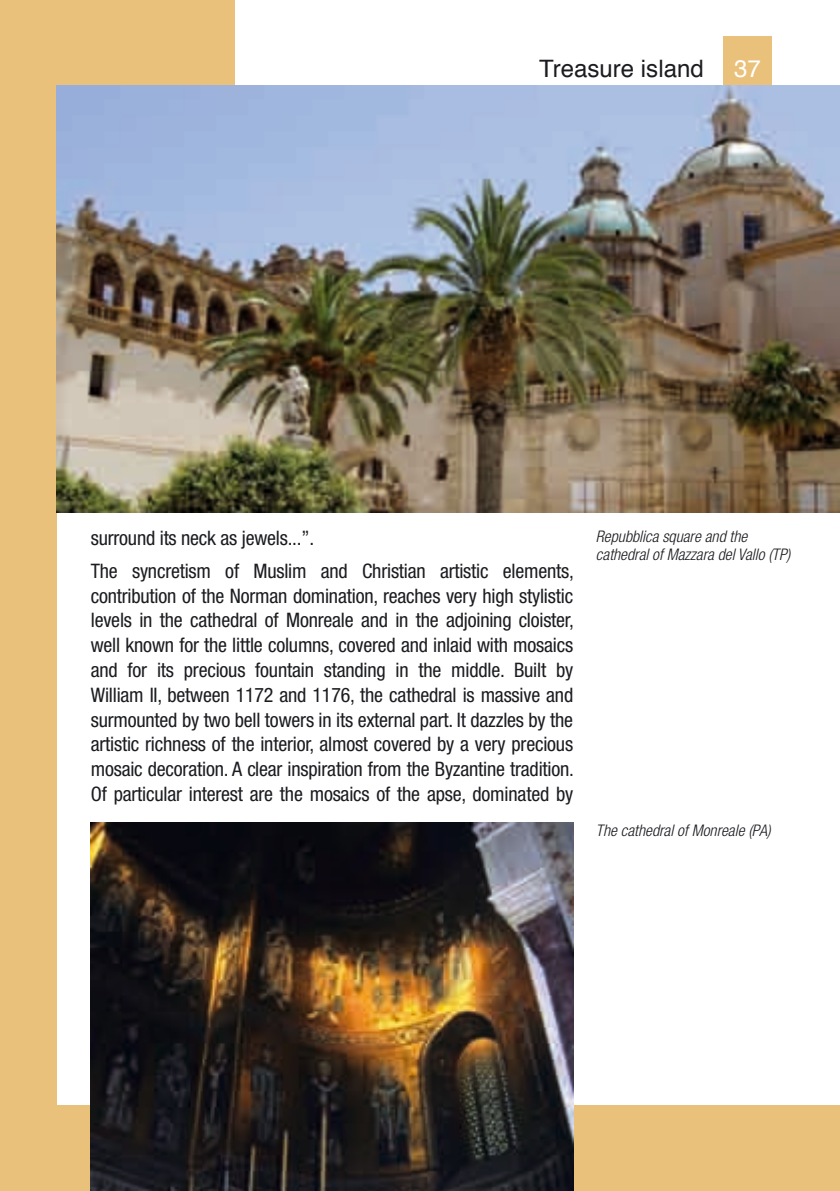
<style>
.page{position:relative;width:840px;height:1191px;background:#fff}
.page>*{position:absolute;margin:0;border:0;box-sizing:border-box;transform-origin:0 0}
.t1{font:24px "Helvetica";color:#1b1c20}
.t2{font:24px "Helvetica";color:#fff}
.t3{font:condensed 20px/24.8px "Helvetica Neue";letter-spacing:-.01em;color:#1b1c20}
.t4{font:italic 300 condensed 16px/18px "Helvetica Neue";color:#1b1c20}
</style>
<div class="page">
<div style="left:0;top:0;width:234px;height:85px;background:#e9c17a"></div>
<div style="left:0;top:0;width:57px;height:1183px;background:#e9c17a"></div>
<div style="left:723px;top:37px;width:48px;height:48px;background:#e9c17a"></div>
<div style="left:0;top:1106px;width:839px;height:85px;background:#e9c17a"></div>
<img style="left:57px;top:85px;width:782px;height:427px">
<img style="left:91px;top:822px;width:482px;height:369px">
<p class="t1" style="left:538px;top:50px;width:166px">Treasure island</p>
<p class="t2" style="left:733px;top:50px;width:28px">37</p>
<p class="t3" style="left:91px;top:521px;width:484px;line-height:32.8px">surround its neck as jewels...”.<br>The syncretism of Muslim and Christian artistic elements,</p>
<p class="t3" style="left:91px;top:583px;width:484px;text-align:justify">contribution of the Norman domination, reaches very high stylistic levels in the cathedral of Monreale and in the adjoining cloister, well known for the little columns, covered and inlaid with mosaics and for its precious fountain standing in the middle. Built by William II, between 1172 and 1176, the cathedral is massive and surmounted by two bell towers in its external part. It dazzles by the artistic richness of the interior, almost covered by a very precious mosaic decoration. A clear inspiration from the Byzantine tradition.<br>Of particular interest are the mosaics of the apse, dominated by</p>
<p class="t4" style="left:595px;top:527px;width:196px">Repubblica square and the cathedral of Mazzara del Vallo (TP)</p>
<p class="t4" style="left:595px;top:821px;width:176px">The cathedral of Monreale (PA)</p>
</div>
